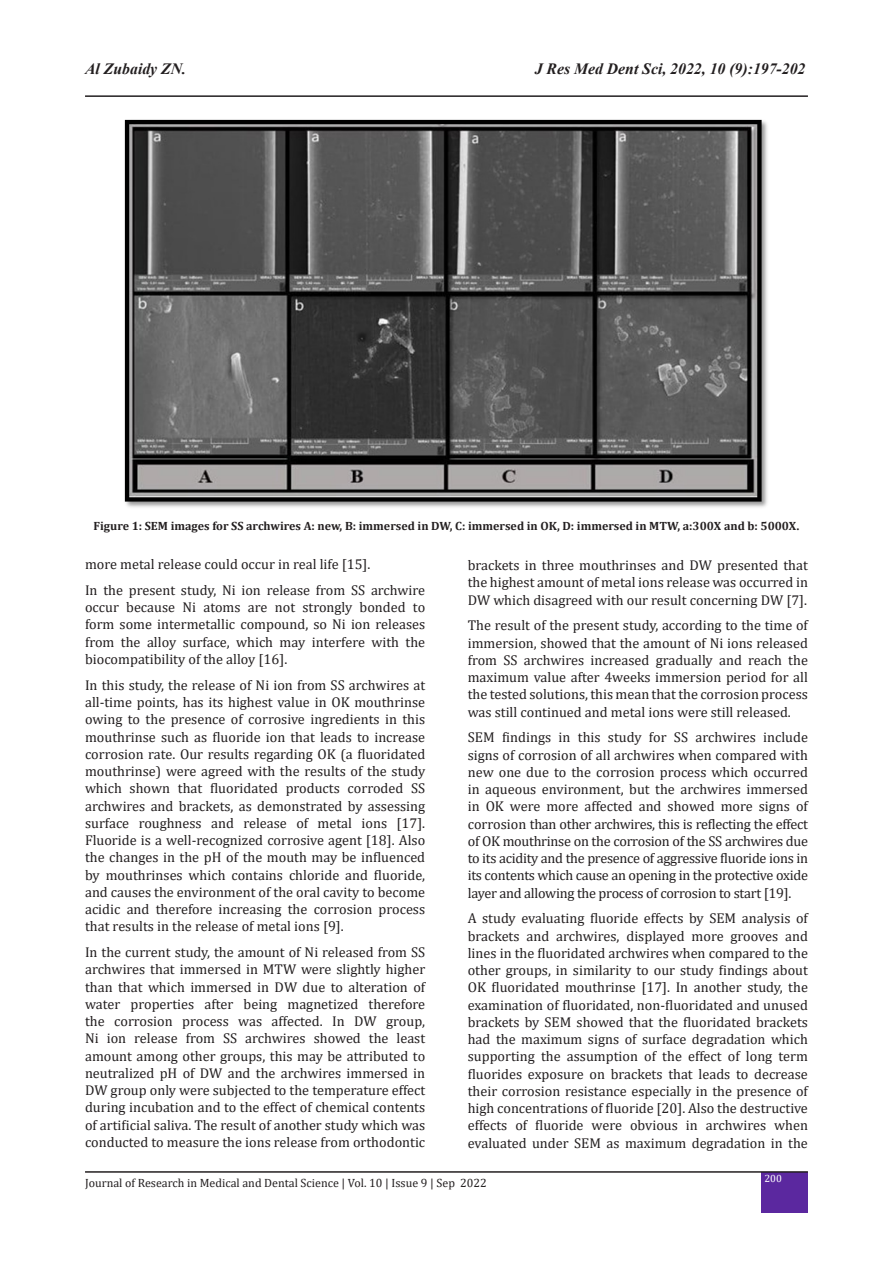
<style>
.page{position:relative;width:893px;height:1263px;background:#fff}
.page>*{position:absolute;margin:0;border:0;box-sizing:border-box;transform-origin:0 0}
.t1{font:italic 700 15.75px "Times New Roman";color:#231f20}
.bd{font:14.25px/17.2px "Cambria";color:#231f20;text-align:justify}
.t2{font:700 12px "Cambria";color:#231f20}
.t3{font:12px "Cambria";color:#231f20}
.t4{font:10.5px "Cambria";color:#fff}
.s1{font-family:"Times New Roman"}
</style>
<div class="page">
<hr style="left:85px;top:95px;width:723px;height:2px;background:#231f20">
<div style="left:762px;top:1172px;width:46px;height:41px;background:#5b289f"></div>
<hr style="left:85px;top:1171px;width:723px;height:2px;background:#231f20">
<img style="left:124px;top:119px;width:644px;height:389px">
<p class="t1" style="left:85px;top:58px;width:103px">Al Zubaidy ZN.</p>
<p class="t1" style="left:535px;top:58px;width:272px">J Res Med Dent Sci, 2022, 10 (9):197-202</p>
<p class="t2" style="left:94px;top:517px;width:707px">Figure 1: SEM images for SS archwires A: new, B: immersed in DW, C: immersed in OK, D: immersed in MTW, a:300X and b: 5000X<span class="s1">.</span></p>
<p class="bd" style="left:85px;top:556px;width:287px">more metal release could occur in real life [15].</p>
<p class="bd" style="left:85px;top:581px;width:342px">In the present study, Ni ion release from SS archwire occur because Ni atoms are not strongly bonded to form some intermetallic compound, so Ni ion releases from the alloy surface, which may interfere with the biocompatibility of the alloy [16].</p>
<p class="bd" style="left:85px;top:676px;width:342px">In this study, the release of Ni ion from SS archwires at all-time points, has its highest value in OK mouthrinse owing to the presence of corrosive ingredients in this mouthrinse such as fluoride ion that leads to increase corrosion rate. Our results regarding OK (a fluoridated mouthrinse) were agreed with the results of the study which shown that fluoridated products corroded SS archwires and brackets, as demonstrated by assessing surface roughness and release of metal ions [17].<br>Fluoride is a well-recognized corrosive agent [18]. Also the changes in the pH of the mouth may be influenced by mouthrinses which contains chloride and fluoride, and causes the environment of the oral cavity to become acidic and therefore increasing the corrosion process that results in the release of metal ions [9].</p>
<p class="bd" style="left:85px;top:943px;width:342px">In the current study, the amount of Ni released from SS archwires that immersed in MTW were slightly higher than that which immersed in DW due to alteration of water properties after being magnetized therefore the corrosion process was affected. In DW group, Ni ion release from SS archwires showed the least amount among other groups, this may be attributed to neutralized pH of DW and the archwires immersed in DW group only were subjected to the temperature effect during incubation and to the effect of chemical contents of artificial saliva. The result of another study which was conducted to measure the ions release from orthodontic</p>
<p class="bd" style="left:468px;top:556px;width:342px">brackets in three mouthrinses and DW presented that the highest amount of metal ions release was occurred in DW which disagreed with our result concerning DW [7].</p>
<p class="bd" style="left:468px;top:617px;width:342px">The result of the present study, according to the time of immersion, showed that the amount of Ni ions released from SS archwires increased gradually and reach the maximum value after 4weeks immersion period for all the tested solutions, this mean that the corrosion process was still continued and metal ions were still released.</p>
<p class="bd" style="left:468px;top:729px;width:342px">SEM findings in this study for SS archwires include signs of corrosion of all archwires when compared with new one due to the corrosion process which occurred in aqueous environment, but the archwires immersed in OK were more affected and showed more signs of corrosion than other archwires, this is reflecting the effect of OK mouthrinse on the corrosion of the SS archwires due to its acidity and the presence of aggressive fluoride ions in its contents which cause an opening in the protective oxide layer and allowing the process of corrosion to start [19].</p>
<p class="bd" style="left:468px;top:910px;width:342px">A study evaluating fluoride effects by SEM analysis of brackets and archwires, displayed more grooves and lines in the fluoridated archwires when compared to the other groups, in similarity to our study findings about OK fluoridated mouthrinse [17]. In another study, the examination of fluoridated, non-fluoridated and unused brackets by SEM showed that the fluoridated brackets had the maximum signs of surface degradation which supporting the assumption of the effect of long term fluorides exposure on brackets that leads to decrease their corrosion resistance especially in the presence of high concentrations of fluoride [20]. Also the destructive effects of fluoride were obvious in archwires when evaluated under SEM as maximum degradation in the</p>
<p class="t3" style="left:85px;top:1176px;width:403px">Journal of Research in Medical and Dental Science | Vol. 10 | Issue 9 | Sep 2022</p>
<p class="t4" style="left:764px;top:1172px;width:19px">200</p>
</div>
